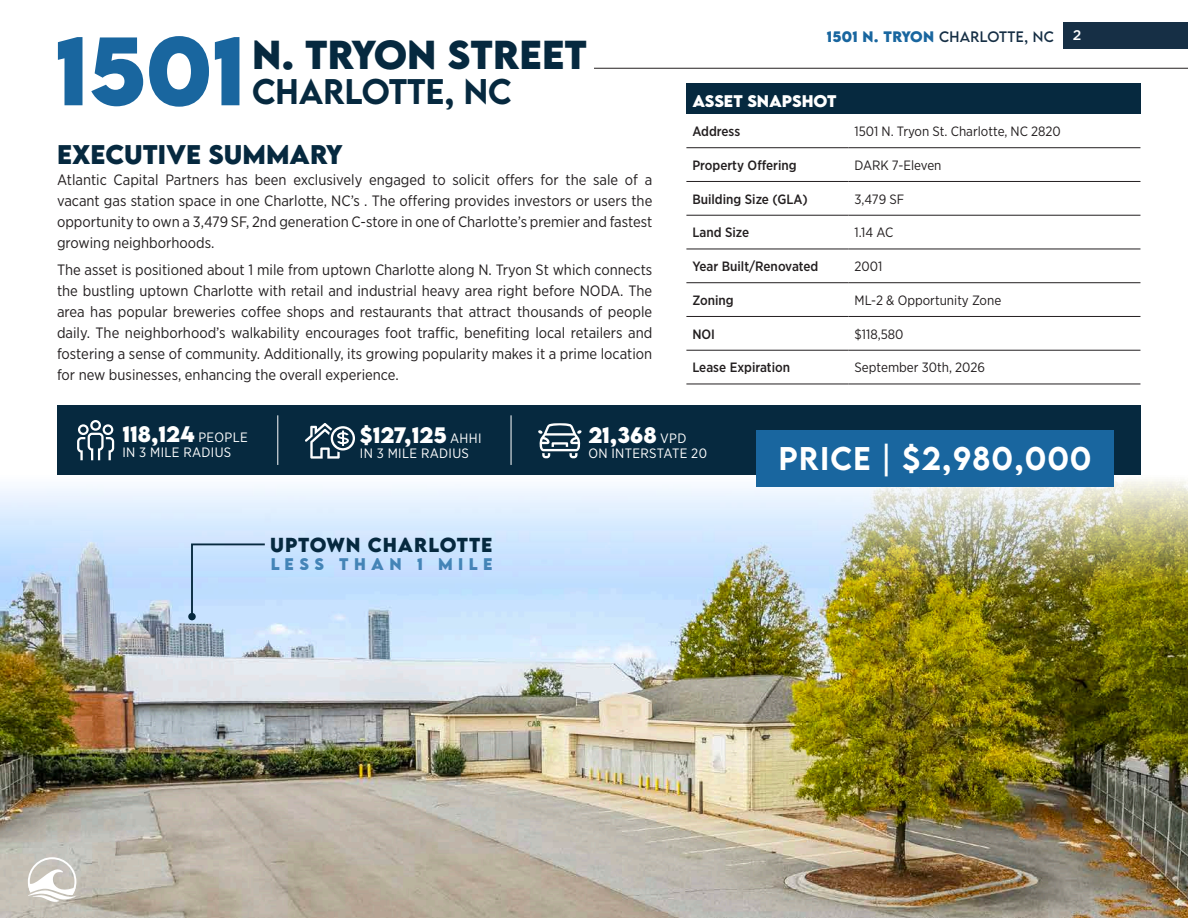
<style>
.page{position:relative;width:1188px;height:918px;background:#fff}
.page>*{position:absolute;margin:0;border:0;box-sizing:border-box;transform-origin:0 0}
.t1{font:700 86.1px "LEMONMILK";color:#19669f}
.t2{font:700 35.85px "LEMONMILK";color:#06293f}
.t3{font:500 31.65px "LEMONMILK";color:#06293f}
.t4{font:500 29.1px "LEMONMILK";letter-spacing:.05em;color:#fff}
.t5{font:700 24px "LEMONMILK";color:#06293f}
.t6{font:700 19.8px "LEMONMILK";color:#fff}
.t7{font:700 18px "LEMONMILK";letter-spacing:.05em;color:#06293f}
.t8{font:15px/21px "Gotham Narrow";color:#231f20;text-align:justify}
.t9{font:700 15px "LEMONMILK";color:#fff}
.t10{font:700 15px "LEMONMILK";letter-spacing:.36em;color:#19669f}
.t11{font:500 13.95px "Gotham";color:#fff}
.t12{font:13.5px "Gotham Narrow";color:#231f20}
.t13{font:500 13.5px "Gotham Narrow";color:#231f20}
.t14{font:13.5px "Gotham Narrow";letter-spacing:.025em;color:#fff}
.t15{font:13.5px "LEMONMILK";letter-spacing:.025em;color:#162f45}
.t16{font:700 13.5px "LEMONMILK";color:#19669f}
.s1{font-family:"Gotham Narrow";font-weight:400;font-size:13.5px}
</style>
<div class="page">
<img style="left:0;top:479px;width:1188px;height:439px">
<hr style="left:594px;top:68px;width:594px;height:1px;background:#231f20">
<div style="left:686px;top:84px;width:454px;height:30px;background:#06293f"></div>
<hr style="left:686px;top:147px;width:163px;height:1px;background:#231f20">
<hr style="left:849px;top:147px;width:291px;height:1px;background:#231f20">
<hr style="left:686px;top:181px;width:163px;height:1px;background:#231f20">
<hr style="left:849px;top:181px;width:291px;height:1px;background:#231f20">
<hr style="left:686px;top:215px;width:163px;height:1px;background:#231f20">
<hr style="left:849px;top:215px;width:291px;height:1px;background:#231f20">
<hr style="left:686px;top:249px;width:163px;height:1px;background:#231f20">
<hr style="left:849px;top:249px;width:291px;height:1px;background:#231f20">
<hr style="left:686px;top:282px;width:163px;height:1px;background:#231f20">
<hr style="left:849px;top:282px;width:291px;height:1px;background:#231f20">
<hr style="left:686px;top:316px;width:163px;height:1px;background:#231f20">
<hr style="left:849px;top:316px;width:291px;height:1px;background:#231f20">
<hr style="left:686px;top:350px;width:163px;height:1px;background:#231f20">
<hr style="left:849px;top:350px;width:291px;height:1px;background:#231f20">
<hr style="left:686px;top:384px;width:163px;height:1px;background:#231f20">
<hr style="left:849px;top:384px;width:291px;height:1px;background:#231f20">
<div style="left:1063px;top:22px;width:125px;height:26px;background:#162f45"></div>
<svg style="left:28px;top:857px;width:48px;height:45px"></svg>
<div style="left:57px;top:405px;width:1083px;height:70px;background:#06293f"></div>
<svg style="left:77px;top:420px;width:37px;height:40px"></svg>
<svg style="left:305px;top:423px;width:50px;height:36px"></svg>
<hr style="left:277px;top:415px;width:1px;height:50px;background:#fff">
<hr style="left:511px;top:415px;width:1px;height:50px;background:#fff">
<svg style="left:538px;top:423px;width:44px;height:35px"></svg>
<div style="left:756px;top:430px;width:358px;height:57px;background:#19669f"></div>
<svg style="left:190px;top:543px;width:77px;height:75px;background:#bad6f5"></svg>
<div style="left:188px;top:613px;width:8px;height:7px;background:#06293f;border-radius:50%"></div>
<h1 class="t1" style="left:55px;top:13px;width:192px">1501</h1>
<h2 class="t2" style="left:252px;top:31px;width:337px">N. TRYON STREET</h2>
<h3 class="t3" style="left:252px;top:70px;width:261px">CHARLOTTE, NC</h3>
<h3 class="t5" style="left:57px;top:138px;width:287px">EXECUTIVE SUMMARY</h3>
<p class="t8" style="left:57px;top:169px;width:597px">Atlantic Capital Partners has been exclusively engaged to solicit offers for the sale of a vacant gas station space in one Charlotte, NC’s . The offering provides investors or users the opportunity to own a 3,479 SF, 2nd generation C-store in one of Charlotte’s premier and fastest growing neighborhoods.</p>
<p class="t8" style="left:57px;top:259px;width:597px">The asset is positioned about 1 mile from uptown Charlotte along N. Tryon St which connects the bustling uptown Charlotte with retail and industrial heavy area right before NODA. The area has popular breweries coffee shops and restaurants that attract thousands of people daily. The neighborhood’s walkability encourages foot traffic, benefiting local retailers and fostering a sense of community. Additionally, its growing popularity makes it a prime location for new businesses, enhancing the overall experience.</p>
<p class="t16" style="left:827px;top:28px;width:68px">1501 N. TRYON</p>
<p class="t15" style="left:939px;top:28px;width:116px">CHARLOTTE, NC</p>
<p class="t11" style="left:1073px;top:26px;width:10px">2</p>
<p class="t9" style="left:692px;top:91px;width:11px">ASSET</p>
<p class="t9" style="left:747px;top:91px;width:13px">SNAPSHOT</p>
<p class="t13" style="left:692px;top:123px;width:49px">Address</p>
<p class="t12" style="left:855px;top:123px;width:208px">1501 N. Tryon St. Charlotte, NC 2820</p>
<p class="t13" style="left:692px;top:157px;width:106px">Property Offering</p>
<p class="t12" style="left:855px;top:157px;width:88px">DARK 7-Eleven</p>
<p class="t13" style="left:692px;top:190px;width:117px">Building Size (GLA)</p>
<p class="t12" style="left:855px;top:191px;width:51px">3,479 SF</p>
<p class="t13" style="left:692px;top:224px;width:58px">Land Size</p>
<p class="t12" style="left:855px;top:224px;width:40px">1.14 AC</p>
<p class="t13" style="left:692px;top:258px;width:128px">Year Built/Renovated</p>
<p class="t12" style="left:855px;top:258px;width:29px">2001</p>
<p class="t13" style="left:692px;top:292px;width:43px">Zoning</p>
<p class="t12" style="left:855px;top:292px;width:148px">ML-2 &amp; Opportunity Zone</p>
<p class="t13" style="left:692px;top:325px;width:24px">NOI</p>
<p class="t12" style="left:855px;top:326px;width:51px">$118,580</p>
<p class="t13" style="left:692px;top:359px;width:99px">Lease Expiration</p>
<p class="t12" style="left:855px;top:359px;width:132px">September 30th, 2026</p>
<h3 class="t6" style="left:122px;top:421px;width:127px">118,124 <span class="s1">PEOPLE</span></h3>
<p class="t14" style="left:122px;top:444px;width:111px">IN 3 MILE RADIUS</p>
<h3 class="t6" style="left:360px;top:421px;width:123px">$127,125 <span class="s1">AHHI</span></h3>
<p class="t14" style="left:360px;top:445px;width:111px">IN 3 MILE RADIUS</p>
<p class="t7" style="left:270px;top:533px;width:224px">UPTOWN CHARLOTTE</p>
<p class="t10" style="left:270px;top:554px;width:224px">LESS THAN 1 MILE</p>
<h3 class="t6" style="left:588px;top:421px;width:100px">21,368 <span class="s1">VPD</span></h3>
<p class="t14" style="left:588px;top:445px;width:120px">ON INTERSTATE 20</p>
<h3 class="t4" style="left:779px;top:440px;width:314px">PRICE | $2,980,000</h3>
</div>
